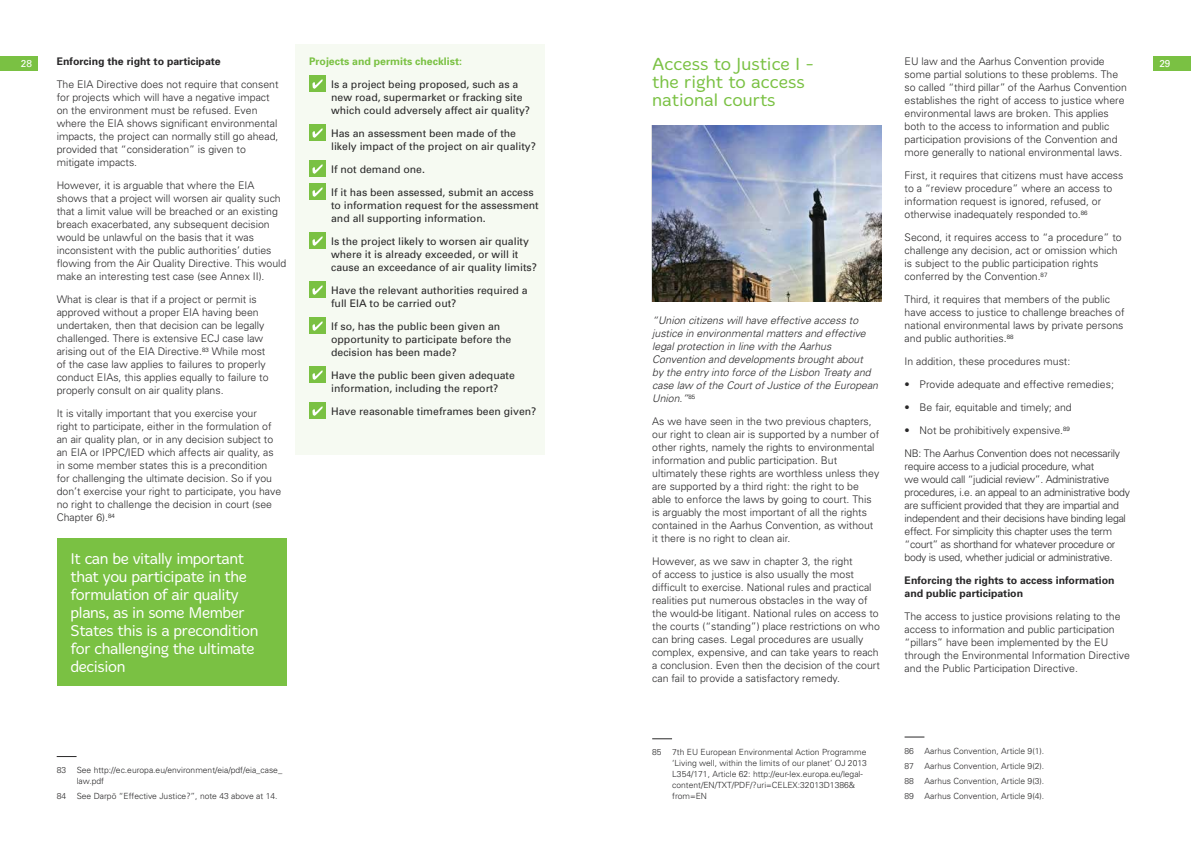
<style>
.page{position:relative;width:1191px;height:842px;background:#fff}
.page>*{position:absolute;margin:0;border:0;box-sizing:border-box;transform-origin:0 0}
.t1{font:300 18px/18px "Merge";color:#7ac143}
.t2{font:300 16px/18px "Merge";letter-spacing:-.025em;color:#fff}
.t3{font:300 10.5px/13px "Univers";color:#292829}
.t4{font:10.5px/13px "Univers";color:#292829}
.t5{font:300 10.5px/13px "Univers";letter-spacing:-.025em;color:#292829}
.t6{font:italic 300 10.5px/13px "Univers";color:#292829}
.t7{font:700 10.5px/13px "Univers";color:#292829}
.t8{font:700 10.5px "Univers";color:#7ac143}
.t9{font:10px "Univers";color:#fff}
.t10{font:300 8.5px/11px "Univers";color:#292829}
</style>
<div class="page">
<div style="left:1153px;top:57px;width:38px;height:14px;background:#7ac143"></div>
<div style="left:0;top:57px;width:38px;height:14px;background:#7ac143"></div>
<div style="left:295px;top:44px;width:249px;height:410px;background:#f6faf2"></div>
<svg style="left:57px;top:756px;width:20px;height:1px"></svg>
<div style="left:309px;top:76px;width:16px;height:16px;background:#7ac143"></div>
<svg style="left:312px;top:79px;width:10px;height:10px"></svg>
<div style="left:309px;top:125px;width:16px;height:16px;background:#7ac143"></div>
<svg style="left:312px;top:128px;width:10px;height:10px"></svg>
<div style="left:309px;top:161px;width:16px;height:16px;background:#7ac143"></div>
<svg style="left:312px;top:164px;width:10px;height:10px"></svg>
<div style="left:309px;top:184px;width:16px;height:16px;background:#7ac143"></div>
<svg style="left:312px;top:187px;width:10px;height:10px"></svg>
<div style="left:309px;top:233px;width:16px;height:16px;background:#7ac143"></div>
<svg style="left:312px;top:236px;width:10px;height:10px"></svg>
<div style="left:309px;top:282px;width:16px;height:16px;background:#7ac143"></div>
<svg style="left:312px;top:285px;width:10px;height:10px"></svg>
<div style="left:309px;top:318px;width:16px;height:16px;background:#7ac143"></div>
<svg style="left:312px;top:321px;width:10px;height:10px"></svg>
<div style="left:309px;top:367px;width:16px;height:16px;background:#7ac143"></div>
<svg style="left:312px;top:370px;width:10px;height:10px"></svg>
<div style="left:309px;top:403px;width:16px;height:16px;background:#7ac143"></div>
<svg style="left:312px;top:406px;width:10px;height:10px"></svg>
<div style="left:57px;top:539px;width:229px;height:147px;background:#7ac143"></div>
<svg style="left:652px;top:739px;width:20px;height:1px"></svg>
<svg style="left:904px;top:737px;width:20px;height:1px"></svg>
<img style="left:652px;top:125px;width:230px;height:177px">
<p class="t3" style="left:904px;top:55px;width:224px">EU law and the Aarhus Convention provide some partial solutions to these problems. The so called “third pillar” of the Aarhus Convention establishes the right of access to justice where environmental laws are broken. This applies both to the access to information and public participation provisions of the Convention and more generally to national environmental laws.</p>
<p class="t3" style="left:904px;top:169px;width:220px">First, it requires that citizens must have access to a “review procedure” where an access to information request is ignored, refused, or otherwise inadequately responded to.<sup>86</sup></p>
<p class="t3" style="left:904px;top:231px;width:219px">Second, it requires access to “a procedure” to challenge any decision, act or omission which is subject to the public participation rights conferred by the Convention.<sup>87</sup></p>
<p class="t3" style="left:904px;top:293px;width:221px">Third, it requires that members of the public have access to justice to challenge breaches of national environmental laws by private persons and public authorities.<sup>88</sup></p>
<p class="t3" style="left:904px;top:355px;width:167px">In addition, these procedures must:</p>
<p class="t3" style="left:904px;top:378px;width:211px">• Provide adequate and effective remedies;</p>
<p class="t3" style="left:904px;top:401px;width:169px">• Be fair, equitable and timely; and</p>
<p class="t5" style="left:904px;top:419px;width:217px;line-height:23px">• Not be prohibitively expensive.<sup>89<br></sup>NB: The Aarhus Convention does not necessarily</p>
<p class="t5" style="left:904px;top:460px;width:227px">require access to a judicial procedure, what<br>we would call “judicial review”. Administrative procedures, i.e. an appeal to an administrative body are sufficient provided that they are impartial and independent and their decisions have binding legal effect. For simplicity this chapter uses the term “court” as shorthand for whatever procedure or body is used, whether judicial or administrative.</p>
<p class="t7" style="left:904px;top:574px;width:212px">Enforcing the rights to access information and public participation</p>
<p class="t3" style="left:904px;top:610px;width:227px">The access to justice provisions relating to the access to information and public participation “pillars” have been implemented by the EU through the Environmental Information Directive and the Public Participation Directive.</p>
<p class="t9" style="left:21px;top:58px;width:13px">28</p>
<p class="t7" style="left:57px;top:55px;width:165px">Enforcing the right to participate</p>
<p class="t9" style="left:1159px;top:58px;width:13px">29</p>
<p class="t3" style="left:57px;top:78px;width:223px">The EIA Directive does not require that consent for projects which will have a negative impact on the environment must be refused. Even where the EIA shows significant environmental impacts, the project can normally still go ahead, provided that “consideration” is given to mitigate impacts.</p>
<p class="t3" style="left:57px;top:179px;width:231px">However, it is arguable that where the EIA shows that a project will worsen air quality such that a limit value will be breached or an existing breach exacerbated, any subsequent decision would be unlawful on the basis that it was inconsistent with the public authorities’ duties flowing from the Air Quality Directive. This would make an interesting test case (see Annex II).</p>
<p class="t3" style="left:57px;top:293px;width:213px">What is clear is that if a project or permit is approved without a proper EIA having been undertaken, then that decision can be legally challenged. There is extensive ECJ case law arising out of the EIA Directive.<sup>83</sup> While most of the case law applies to failures to properly conduct EIAs, this applies equally to failure to properly consult on air quality plans.</p>
<p class="t3" style="left:57px;top:407px;width:226px">It is vitally important that you exercise your<br>right to participate, either in the formulation of an air quality plan, or in any decision subject to an EIA or IPPC/IED which affects air quality, as in some member states this is a precondition for challenging the ultimate decision. So if you don’t exercise your right to participate, you have no right to challenge the decision in court (see Chapter 6).<sup>84</sup></p>
<p class="t8" style="left:309px;top:55px;width:154px">Projects and permits checklist:</p>
<p class="t4" style="left:331px;top:78px;width:200px">Is a project being proposed, such as a new road, supermarket or fracking site which could adversely affect air quality?</p>
<p class="t4" style="left:331px;top:127px;width:206px">Has an assessment been made of the likely impact of the project on air quality?</p>
<p class="t4" style="left:331px;top:158px;width:204px;line-height:23px">If not demand one.<br>If it has been assessed, submit an access</p>
<p class="t4" style="left:331px;top:199px;width:209px">to information request for the assessment and all supporting information.</p>
<p class="t4" style="left:331px;top:235px;width:207px">Is the project likely to worsen air quality where it is already exceeded, or will it cause an exceedance of air quality limits?</p>
<p class="t4" style="left:331px;top:284px;width:198px">Have the relevant authorities required a full EIA to be carried out?</p>
<p class="t4" style="left:331px;top:320px;width:182px">If so, has the public been given an opportunity to participate before the decision has been made?</p>
<p class="t4" style="left:331px;top:369px;width:185px">Have the public been given adequate information, including the report?</p>
<p class="t4" style="left:331px;top:405px;width:207px">Have reasonable timeframes been given?</p>
<h1 class="t1" style="left:652px;top:55px;width:163px">Access to Justice I - the right to access national courts</h1>
<p class="t6" style="left:652px;top:314px;width:227px">“Union citizens will have effective access to justice in environmental matters and effective legal protection in line with the Aarhus Convention and developments brought about<br>by the entry into force of the Lisbon Treaty and case law of the Court of Justice of the European Union.”<sup>85</sup></p>
<p class="t3" style="left:652px;top:415px;width:228px">As we have seen in the two previous chapters, our right to clean air is supported by a number of other rights, namely the rights to environmental information and public participation. But ultimately these rights are worthless unless they are supported by a third right: the right to be able to enforce the laws by going to court. This is arguably the most important of all the rights contained in the Aarhus Convention, as without it there is no right to clean air.</p>
<p class="t3" style="left:652px;top:555px;width:229px">However, as we saw in chapter 3, the right<br>of access to justice is also usually the most difficult to exercise. National rules and practical realities put numerous obstacles in the way of the would-be litigant. National rules on access to the courts (“standing”) place restrictions on who can bring cases. Legal procedures are usually complex, expensive, and can take years to reach a conclusion. Even then the decision of the court can fail to provide a satisfactory remedy.</p>
<h2 class="t2" style="left:70px;top:550px;width:189px">It can be vitally important that you participate in the formulation of air quality plans, as in some Member<br>States this is a precondition for challenging the ultimate decision</h2>
<p class="t10" style="left:77px;top:765px;width:207px;text-indent:-20px">83 See http://ec.europa.eu/environment/eia/pdf/eia_case_ law.pdf</p>
<p class="t10" style="left:57px;top:791px;width:222px">84 See Darpö “Effective Justice?”, note 43 above at 14.</p>
<p class="t10" style="left:672px;top:747px;width:196px;text-indent:-20px">85 7th EU European Environmental Action Programme ‘Living well, within the limits of our planet’ OJ 2013<br>L354/171, Article 62: http://eur-lex.europa.eu/legal&shy;content/EN/TXT/PDF/?uri=CELEX:32013D1386&amp; from=EN</p>
<p class="t10" style="left:904px;top:743px;width:141px;line-height:15.2px;text-align:justify">86 Aarhus Convention, Article 9(1).<br>87 Aarhus Convention, Article 9(2).<br>88 Aarhus Convention, Article 9(3).<br>89 Aarhus Convention, Article 9(4).</p>
</div>
